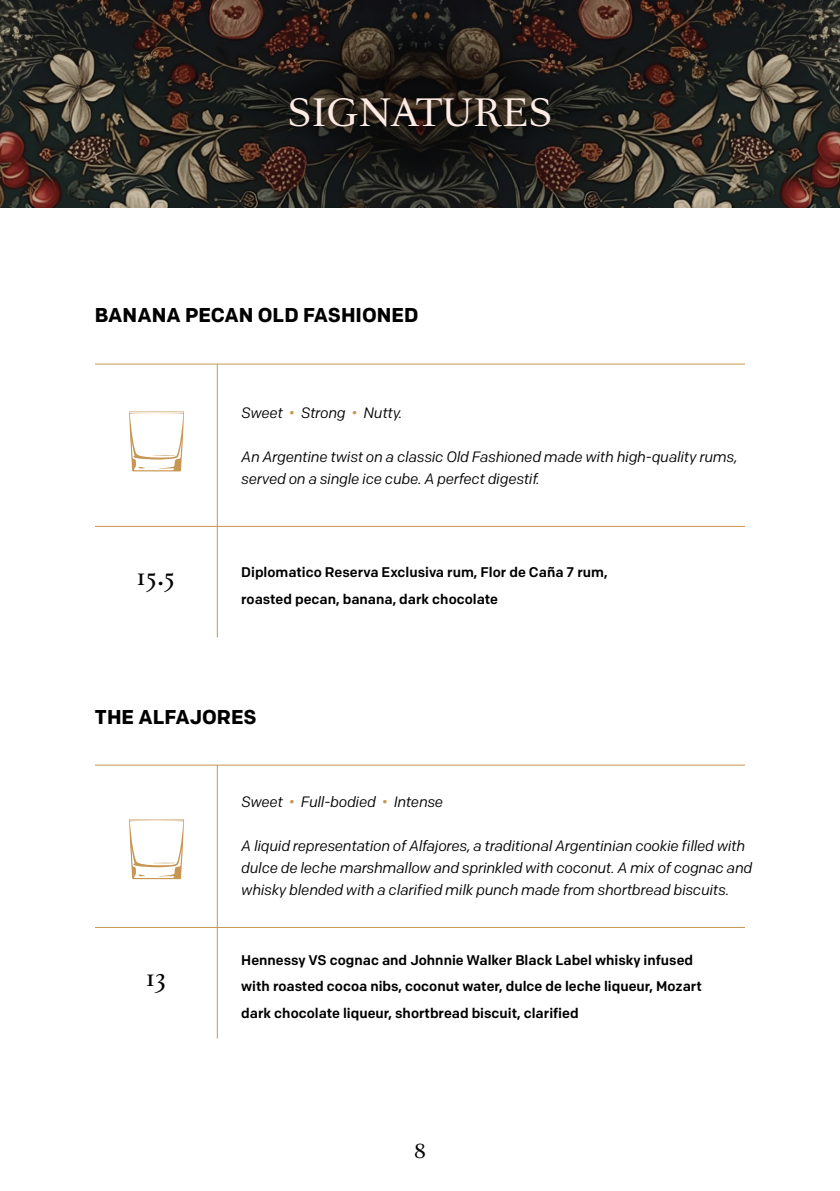
<style>
.page{position:relative;width:840px;height:1191px;background:#fff}
.page>*{position:absolute;margin:0;border:0;box-sizing:border-box;transform-origin:0 0}
.t1{font:35.8px "Romain BP Text";color:#fdece5}
.t2{font:24px "Romain BP Text";color:#000}
.t3{font:700 20px "Colfax";color:#000}
.t4{font:20px "Romain BP Text";color:#000}
.t5{font:italic 15px/22px "Colfax";letter-spacing:-.02em;color:#000}
.t6{font:500 14px/26.6px "Colfax";color:#000}
.s1{color:#c79652}
</style>
<div class="page">
<img style="left:0;top:0;width:839px;height:207px">
<div style="left:190px;top:97px;width:462px;height:108px;background:#000;opacity:.46"></div>
<div style="left:187px;top:0;width:463px;height:108px;background:#000;opacity:.32"></div>
<hr style="left:217px;top:364px;width:1px;height:273px;background:#c79652">
<hr style="left:95px;top:364px;width:649px;height:1px;background:#c79652">
<hr style="left:95px;top:526px;width:649px;height:1px;background:#c79652">
<hr style="left:217px;top:765px;width:1px;height:273px;background:#c79652">
<hr style="left:95px;top:764px;width:649px;height:1px;background:#c79652">
<hr style="left:95px;top:927px;width:649px;height:1px;background:#c79652">
<svg style="left:129px;top:411px;width:55px;height:60px"></svg>
<svg style="left:129px;top:819px;width:55px;height:60px"></svg>
<h1 class="t1" style="left:287px;top:81px;width:266px">SIGNATURES</h1>
<h3 class="t3" style="left:95px;top:303px;width:325px">BANANA PECAN OLD FASHIONED</h3>
<p class="t5" style="left:241px;top:402px;width:162px">Sweet <span class="s1">•</span> Strong <span class="s1">•</span> Nutty.</p>
<p class="t5" style="left:241px;top:446px;width:497px">An Argentine twist on a classic Old Fashioned made with high-quality rums, served on a single ice cube. A perfect digestif.</p>
<h2 class="t2" style="left:136px;top:555px;width:41px">15.5</h2>
<p class="t6" style="left:241px;top:559px;width:367px">Diplomatico Reserva Exclusiva rum, Flor de Caña 7 rum, roasted pecan, banana, dark chocolate</p>
<h3 class="t3" style="left:95px;top:704px;width:163px">THE ALFAJORES</h3>
<h2 class="t2" style="left:146px;top:956px;width:22px">13</h2>
<p class="t5" style="left:241px;top:791px;width:203px">Sweet <span class="s1">•</span> Full-bodied <span class="s1">•</span> Intense</p>
<p class="t5" style="left:241px;top:835px;width:512px">A liquid representation of Alfajores, a traditional Argentinian cookie filled with dulce de leche marshmallow and sprinkled with coconut. A mix of cognac and whisky blended with a clarified milk punch made from shortbread biscuits.</p>
<p class="t6" style="left:241px;top:946px;width:461px">Hennessy VS cognac and Johnnie Walker Black Label whisky infused with roasted cocoa nibs, coconut water, dulce de leche liqueur, Mozart dark chocolate liqueur, shortbread biscuit, clarified</p>
<h3 class="t4" style="left:414px;top:1132px;width:13px">8</h3>
</div>
